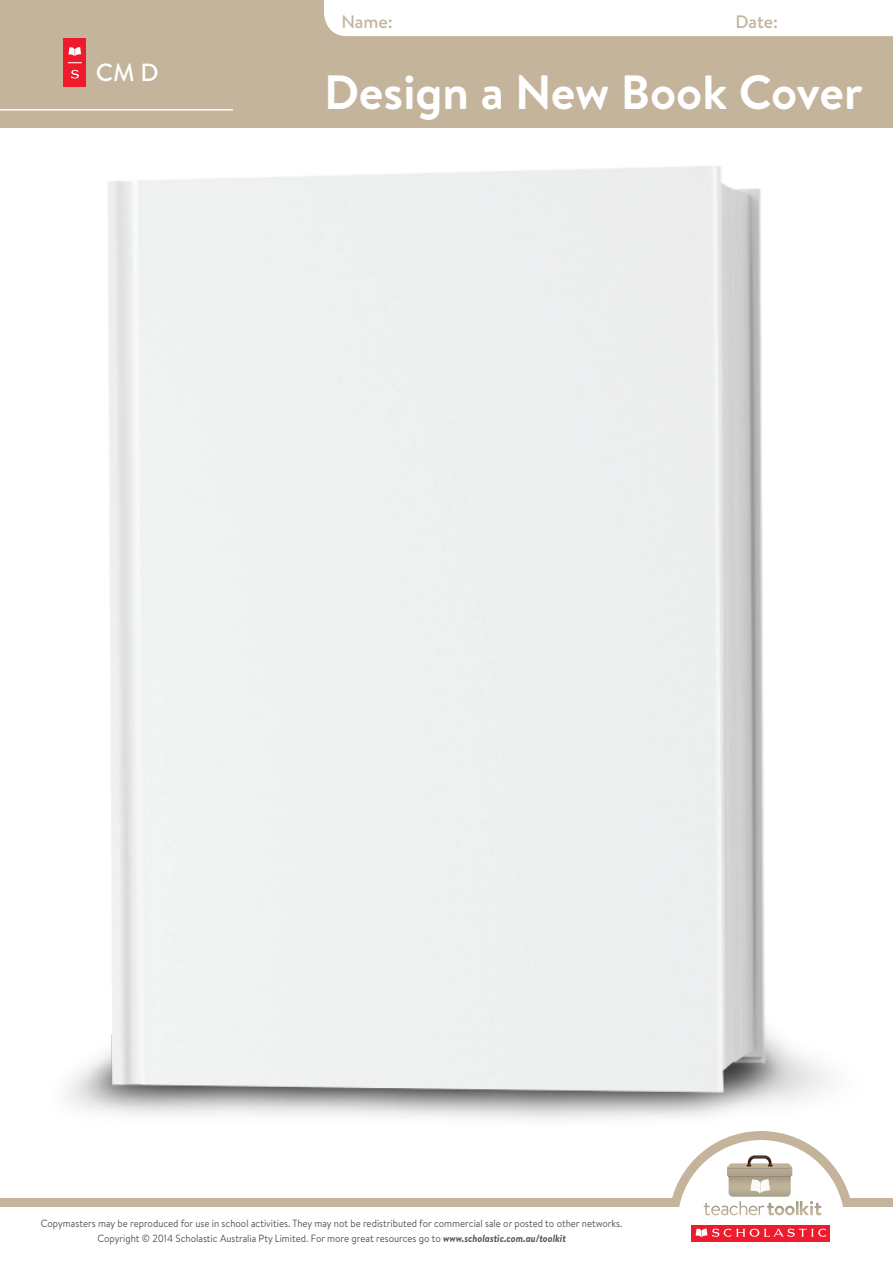
<style>
.page{position:relative;width:893px;height:1263px;background:#fff}
.page>*{position:absolute;margin:0;border:0;box-sizing:border-box;transform-origin:0 0}
.t1{font:700 48px "Brandon Text";letter-spacing:-.005em;color:#fff}
.t2{font:500 24.9px "Brandon Text";color:#fff}
.t3{font:500 18px "Brandon Text";color:#c3b49b}
.t4{font:10.5px/15px "Brandon Text";color:#545557;text-align:center;scale:.92 1}
.s1{font-weight:700;font-style:italic}
</style>
<div class="page">
<div style="left:0;top:0;width:893px;height:128px;background:#c3b49b"></div>
<div style="left:64px;top:38px;width:22px;height:49px;background:#ee1b2d"></div>
<svg style="left:68px;top:47px;width:13px;height:9px"></svg>
<svg style="left:71px;top:70px;width:8px;height:9px"></svg>
<svg style="left:68px;top:62px;width:14px;height:1px"></svg>
<hr style="left:0;top:109px;width:233px;height:2px;background:#fff">
<div style="left:324px;top:0;width:569px;height:36px;background:#fff"></div>
<img style="left:66px;top:166px;width:764px;height:954px">
<div style="left:0;top:1198px;width:893px;height:65px;background:#c3b49b"></div>
<div style="left:0;top:1207px;width:893px;height:56px;background:#fff"></div>
<svg style="left:672px;top:1131px;width:178px;height:111px"></svg>
<h2 class="t2" style="left:96px;top:56px;width:65px">CM D</h2>
<h3 class="t3" style="left:341px;top:10px;width:53px">Name:</h3>
<h3 class="t3" style="left:735px;top:10px;width:44px">Date:</h3>
<h1 class="t1" style="left:324px;top:59px;width:540px">Design a New Book Cover</h1>
<p class="t4" style="left:41px;top:1215px;width:634px">Copymasters may be reproduced for use in school activities. They may not be redistributed for commercial sale or posted to other networks.<br>Copyright © 2014 Scholastic Australia Pty Limited. For more great resources go to <span class="s1">www.scholastic.com.au/toolkit</span></p>
</div>
